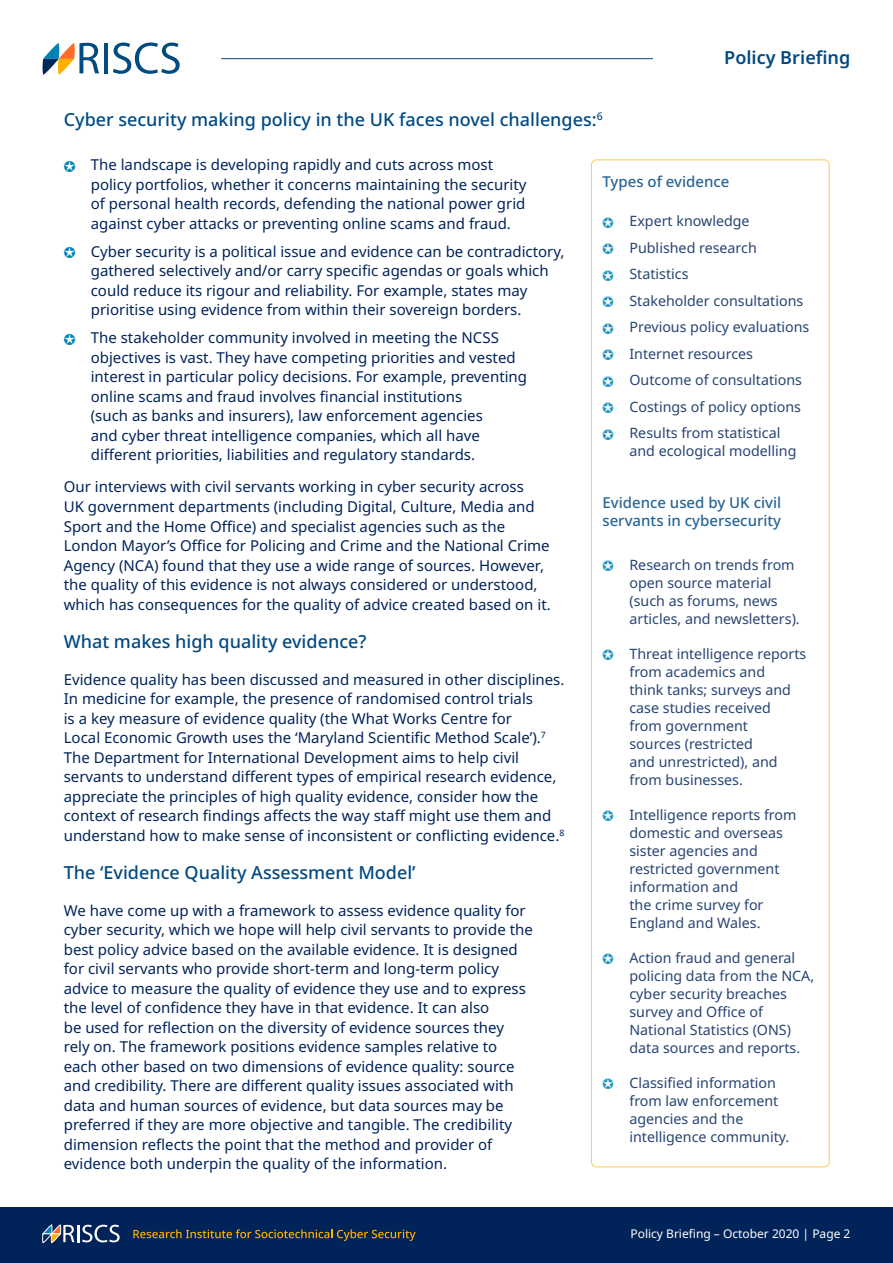
<style>
.page{position:relative;width:893px;height:1263px;background:#fff}
.page>*{position:absolute;margin:0;border:0;box-sizing:border-box;transform-origin:0 0}
.Heading_3{font:500 18px "Noto Sans";color:#004a83}
.t1{font:600 18px "Noto Sans";color:#004a83}
.RISCS_Body{font:15px/19.5px "Noto Sans";color:#00235a}
.t2{font:500 15px/18px "Noto Sans";color:#004a83}
.t3{font:14.25px/18px "Noto Sans";color:#00235a}
.t4{font:12px "Noto Sans";color:#fff}
.s1{font-family:"Monotype Sorts";color:#0083b8}
</style>
<div class="page">
<div style="left:0;top:1207px;width:893px;height:56px;background:#00235a"></div>
<svg style="left:133px;top:1229px;width:283px;height:12px"></svg>
<svg style="left:43px;top:1225px;width:77px;height:18px"></svg>
<svg style="left:43px;top:43px;width:56px;height:32px"></svg>
<hr style="left:104px;top:43px;width:4px;height:30px;background:#004b80">
<svg style="left:113px;top:43px;width:67px;height:31px"></svg>
<hr style="left:221px;top:58px;width:461px;height:1px;background:#004a83">
<div style="left:653px;top:41px;width:197px;height:34px;background:#fff"></div>
<div style="left:591px;top:159px;width:239px;height:1008px;border:1px solid #ffc52c;border-radius:5px"></div>
<p class="Heading_3" style="left:64px;top:106px;width:540px">Cyber security making policy in the UK faces novel challenges:<sup>6</sup></p>
<p class="t1" style="left:724px;top:45px;width:128px">Policy Briefing</p>
<p class="RISCS_Body" style="left:91px;top:155px;width:437px;text-indent:-27px"><span class="s1">-</span> The landscape is developing rapidly and cuts across most policy portfolios, whether it concerns maintaining the security of personal health records, defending the national power grid against cyber attacks or preventing online scams and fraud.</p>
<p class="RISCS_Body" style="left:91px;top:242px;width:475px;text-indent:-27px"><span class="s1">-</span> Cyber security is a political issue and evidence can be contradictory, gathered selectively and/or carry specific agendas or goals which could reduce its rigour and reliability. For example, states may prioritise using evidence from within their sovereign borders.</p>
<p class="RISCS_Body" style="left:91px;top:328px;width:438px;text-indent:-27px"><span class="s1">-</span> The stakeholder community involved in meeting the NCSS objectives is vast. They have competing priorities and vested interest in particular policy decisions. For example, preventing online scams and fraud involves financial institutions<br>(such as banks and insurers), law enforcement agencies<br>and cyber threat intelligence companies, which all have different priorities, liabilities and regulatory standards.</p>
<p class="RISCS_Body" style="left:64px;top:478px;width:488px">Our interviews with civil servants working in cyber security across<br>UK government departments (including Digital, Culture, Media and Sport and the Home Office) and specialist agencies such as the London Mayor’s Office for Policing and Crime and the National Crime Agency (NCA) found that they use a wide range of sources. However, the quality of this evidence is not always considered or understood, which has consequences for the quality of advice created based on it.</p>
<p class="Heading_3" style="left:64px;top:629px;width:304px">What makes high quality evidence?</p>
<p class="RISCS_Body" style="left:64px;top:670px;width:502px">Evidence quality has been discussed and measured in other disciplines.<br>In medicine for example, the presence of randomised control trials<br>is a key measure of evidence quality (the What Works Centre for<br>Local Economic Growth uses the ‘Maryland Scientific Method Scale’).<sup>7<br></sup>The Department for International Development aims to help civil servants to understand different types of empirical research evidence, appreciate the principles of high quality evidence, consider how the context of research findings affects the way staff might use them and understand how to make sense of inconsistent or conflicting evidence.<sup>8</sup></p>
<p class="Heading_3" style="left:64px;top:860px;width:353px">The ‘Evidence Quality Assessment Model’</p>
<p class="RISCS_Body" style="left:64px;top:901px;width:471px">We have come up with a framework to assess evidence quality for cyber security, which we hope will help civil servants to provide the best policy advice based on the available evidence. It is designed for civil servants who provide short-term and long-term policy advice to measure the quality of evidence they use and to express the level of confidence they have in that evidence. It can also<br>be used for reflection on the diversity of evidence sources they rely on. The framework positions evidence samples relative to each other based on two dimensions of evidence quality: source and credibility. There are different quality issues associated with data and human sources of evidence, but data sources may be preferred if they are more objective and tangible. The credibility dimension reflects the point that the method and provider of evidence both underpin the quality of the information.</p>
<p class="t2" style="left:602px;top:173px;width:128px">Types of evidence</p>
<p class="t3" style="left:602px;top:212px;width:149px"><span class="s1">-</span> Expert knowledge</p>
<p class="t3" style="left:602px;top:239px;width:156px"><span class="s1">-</span> Published research</p>
<p class="t3" style="left:602px;top:265px;width:88px"><span class="s1">-</span> Statistics</p>
<p class="t3" style="left:602px;top:292px;width:202px"><span class="s1">-</span> Stakeholder consultations</p>
<p class="t3" style="left:602px;top:318px;width:208px"><span class="s1">-</span> Previous policy evaluations</p>
<p class="t3" style="left:602px;top:345px;width:152px"><span class="s1">-</span> Internet resources</p>
<p class="t3" style="left:602px;top:371px;width:201px"><span class="s1">-</span> Outcome of consultations</p>
<p class="t3" style="left:602px;top:398px;width:200px"><span class="s1">-</span> Costings of policy options</p>
<p class="t3" style="left:629px;top:424px;width:169px;text-indent:-27px"><span class="s1">-</span> Results from statistical and ecological modelling</p>
<p class="t2" style="left:602px;top:494px;width:180px">Evidence used by UK civil servants in cybersecurity</p>
<p class="t3" style="left:629px;top:556px;width:172px;text-indent:-27px"><span class="s1">-</span> Research on trends from open source material (such as forums, news articles, and newsletters).</p>
<p class="t3" style="left:629px;top:645px;width:178px;text-indent:-27px"><span class="s1">-</span> Threat intelligence reports from academics and<br>think tanks; surveys and case studies received from government<br>sources (restricted<br>and unrestricted), and from businesses.</p>
<p class="t3" style="left:629px;top:806px;width:169px;text-indent:-27px"><span class="s1">-</span> Intelligence reports from domestic and overseas sister agencies and restricted government information and<br>the crime survey for<br>England and Wales.</p>
<p class="t3" style="left:629px;top:949px;width:186px;text-indent:-27px"><span class="s1">-</span> Action fraud and general policing data from the NCA, cyber security breaches survey and Office of<br>National Statistics (ONS) data sources and reports.</p>
<p class="t3" style="left:629px;top:1074px;width:161px;text-indent:-27px"><span class="s1">-</span> Classified information from law enforcement agencies and the intelligence community.</p>
<p class="t4" style="left:630px;top:1225px;width:221px">Policy Briefing – October 2020 | Page 2</p>
</div>
